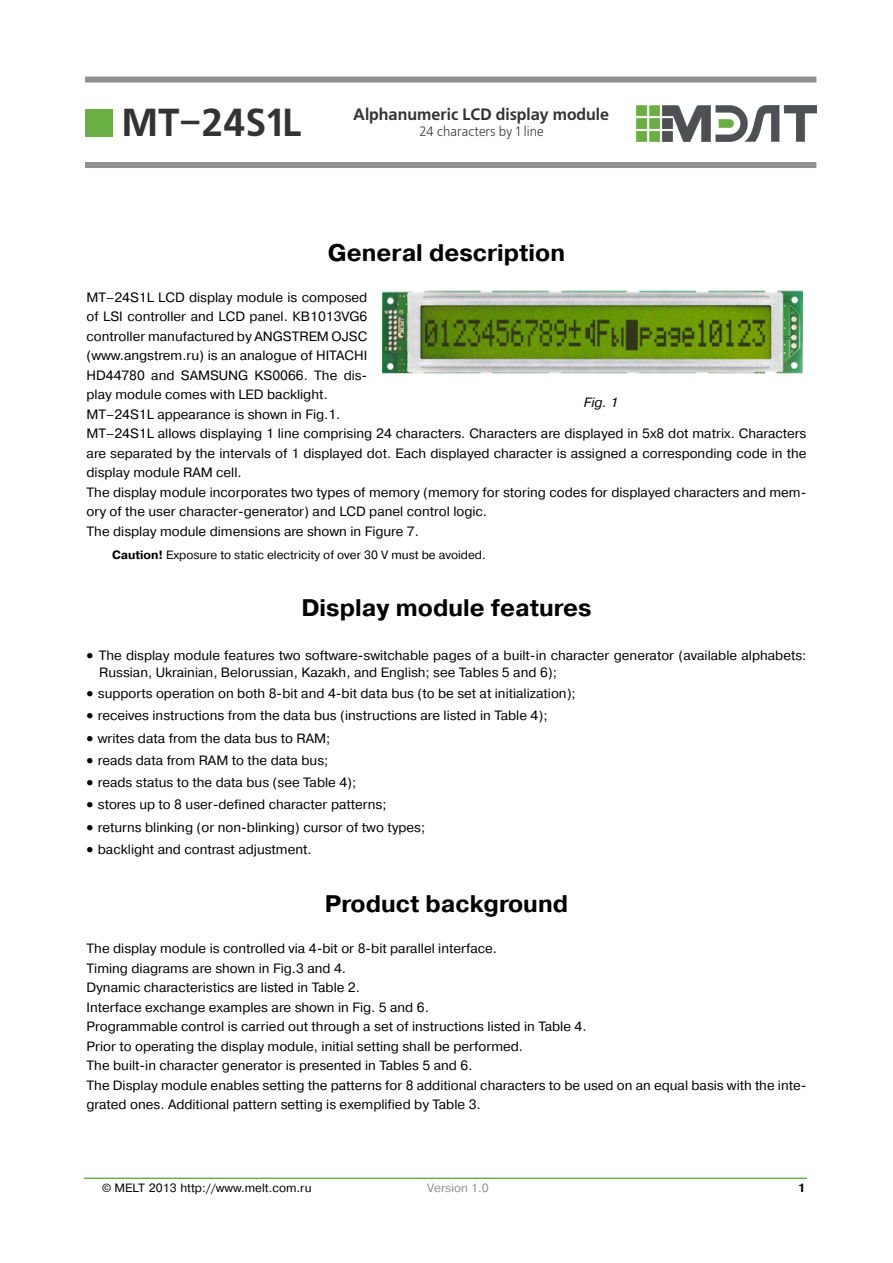
<style>
.page{position:relative;width:893px;height:1263px;background:#fff}
.page>*{position:absolute;margin:0;border:0;box-sizing:border-box;transform-origin:0 0}
.t1{font:700 39px "Free Set C";color:#333;scale:.96 1}
.t2{font:700 24px "Pragmatica C";color:#000}
.t3{font:700 16.5px "Free Set C";color:#333;scale:.96 1}
.t4{font:13.5px/19.5px "Pragmatica C";color:#000}
.t5{font:13.5px "Free Set C";color:#333;scale:.96 1}
.t6{font:italic 13.5px "Pragmatica C";color:#000}
.t7{font:12px "Pragmatica C";color:#000}
.t8{font:12px "Pragmatica C";color:#909090}
.t9{font:700 12px "Pragmatica C";color:#000}
.s1{font-weight:700}
</style>
<div class="page">
<hr style="left:84px;top:1177px;width:723px;height:2px;background:#69af44">
<img style="left:383px;top:291px;width:420px;height:83px">
<div style="left:85px;top:77px;width:731px;height:6px;background:#909090"></div>
<div style="left:85px;top:162px;width:731px;height:6px;background:#909090"></div>
<div style="left:85px;top:109px;width:27px;height:28px;background:#69af44"></div>
<img style="left:637px;top:105px;width:180px;height:37px">
<h1 class="t1" style="left:122px;top:100px;width:189px">МТ–24S1L</h1>
<p class="t3" style="left:353px;top:104px;width:268px">Alphanumeric LCD display module</p>
<p class="t5" style="left:419px;top:124px;width:131px">24 characters by 1 line</p>
<h2 class="t2" style="left:328px;top:238px;width:239px">General description</h2>
<p class="t4" style="left:87px;top:287px;width:721px">MT–24S1L LCD display module is composed<br>of LSI controller and LCD panel. КB1013VG6<br>controller manufactured by ANGSTREM OJSC<br>(www.angstrem.ru) is an analogue of HITACHI<br>HD44780 and SAMSUNG KS0066. The dis-<br>play module comes with LED backlight.<br>MT–24S1L appearance is shown in Fig.1.<br>MT–24S1L allows displaying 1 line comprising 24 characters. Characters are displayed in 5х8 dot matrix. Characters are separated by the intervals of 1 displayed dot. Each displayed character is assigned a corresponding code in the display module RAM cell.<br>The display module incorporates two types of memory (memory for storing codes for displayed characters and mem&shy;ory of the user character-generator) and LCD panel control logic.<br>The display module dimensions are shown in Figure 7.</p>
<p class="t7" style="left:112px;top:548px;width:375px"><span class="s1">Caution!</span> Exposure to static electricity of over 30 V must be avoided.</p>
<h2 class="t2" style="left:301px;top:594px;width:292px">Display module features</h2>
<p class="t4" style="left:99px;top:646px;width:709px;line-height:17.1px;text-indent:-13px">• The display module features two software-switchable pages of a built-in character generator (available alphabets:<br>Russian, Ukrainian, Belorussian, Kazakh, and English; see Tables 5 and 6);</p>
<p class="t4" style="left:87px;top:684px;width:491px">• supports operation on both 8-bit and 4-bit data bus (to be set at initialization);</p>
<p class="t4" style="left:87px;top:706px;width:462px">• receives instructions from the data bus (instructions are listed in Table 4);</p>
<p class="t4" style="left:87px;top:728px;width:245px">• writes data from the data bus to RAM;</p>
<p class="t4" style="left:87px;top:750px;width:243px">• reads data from RAM to the data bus;</p>
<p class="t4" style="left:87px;top:773px;width:271px">• reads status to the data bus (see Table 4);</p>
<p class="t4" style="left:87px;top:795px;width:302px">• stores up to 8 user-defined character patterns;</p>
<p class="t4" style="left:87px;top:817px;width:340px">• returns blinking (or non-blinking) cursor of two types;</p>
<p class="t4" style="left:87px;top:839px;width:227px">• backlight and contrast adjustment.</p>
<h2 class="t2" style="left:325px;top:890px;width:245px">Product background</h2>
<p class="t4" style="left:87px;top:939px;width:721px">The display module is controlled via 4-bit or 8-bit parallel interface.<br>Timing diagrams are shown in Fig.3 and 4.<br>Dynamic characteristics are listed in Table 2.<br>Interface exchange examples are shown in Fig. 5 and 6.<br>Programmable control is carried out through a set of instructions listed in Table 4.<br>Prior to operating the display module, initial setting shall be performed.<br>The built-in character generator is presented in Tables 5 and 6.<br>The Display module enables setting the patterns for 8 additional characters to be used on an equal basis with the inte&shy;grated ones. Additional pattern setting is exemplified by Table 3.</p>
<p class="t6" style="left:584px;top:394px;width:36px">Fig. 1</p>
<p class="t7" style="left:102px;top:1181px;width:211px">© MELT 2013 http://www.melt.com.ru</p>
<p class="t8" style="left:427px;top:1181px;width:63px">Version 1.0</p>
<p class="t9" style="left:798px;top:1181px;width:9px">1</p>
</div>
